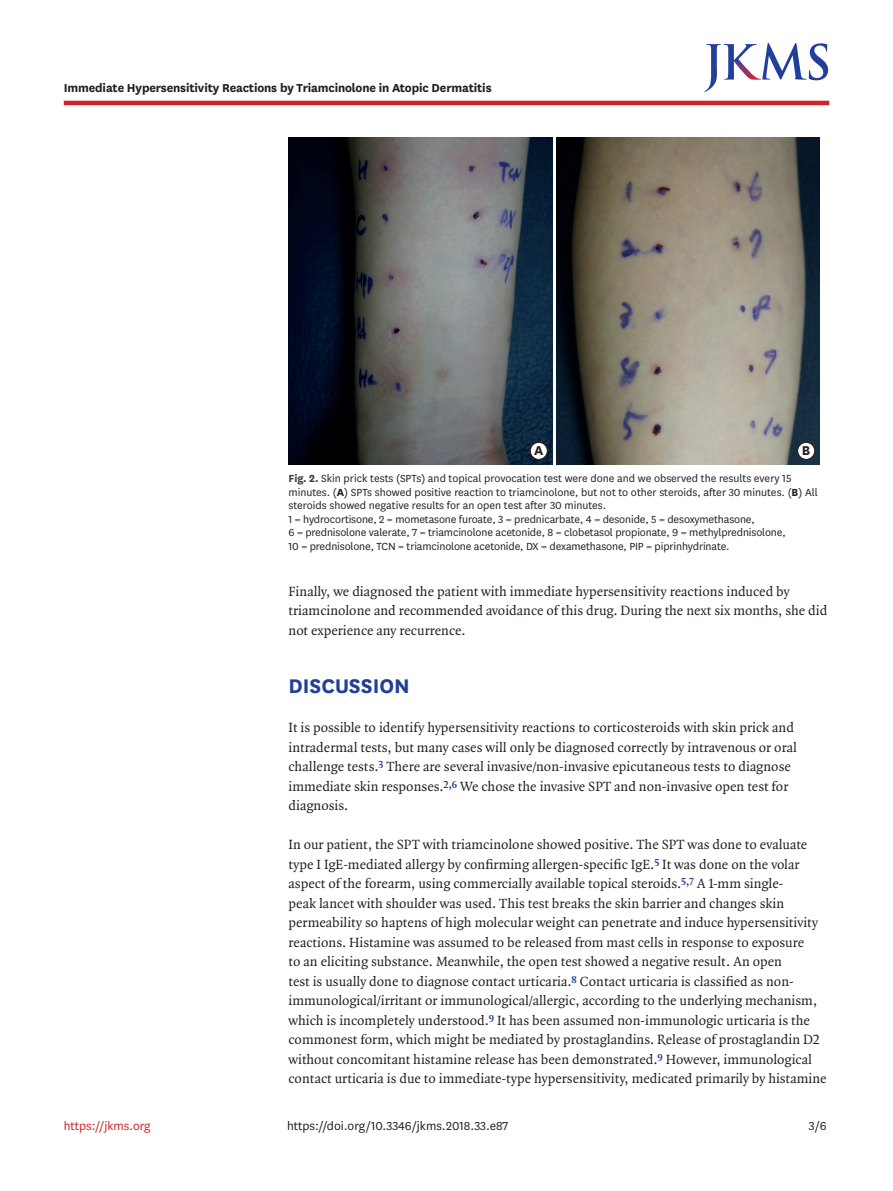
<style>
.page{position:relative;width:893px;height:1191px;background:#fff}
.page>*{position:absolute;margin:0;border:0;box-sizing:border-box;transform-origin:0 0}
.body_title1{font:700 23.1px "National";color:#223f99}
.t1{font:700 15px "National";color:#231f20}
.body_p{font:14.25px/19.5px "Quadraat OT";color:#231f20}
.body_p_first{font:14.25px/19.5px "Quadraat OT";color:#231f20}
.alt-title-type{font:700 13.5px "National";letter-spacing:-.01em;color:#231f20}
.doi_running_footer{font:13.5px "National";color:#231f20}
.t2{font:13.5px "National";color:#d1232a}
.fig_caption{font:12px/13.5px "National";letter-spacing:-.01em;color:#231f20}
.s1{font-weight:700;color:#3e3e3f}
.s2{font-weight:700}
</style>
<div class="page">
<hr style="left:64px;top:101px;width:765px;height:4px;background:#d1232a">
<svg style="left:704px;top:43px;width:124px;height:49px"></svg>
<img style="left:289px;top:137px;width:263px;height:327px">
<img style="left:557px;top:137px;width:263px;height:327px">
<div style="left:530px;top:442px;width:17px;height:17px;background:#fff;border-radius:50%"></div>
<div style="left:530px;top:442px;width:18px;height:18px;border:1px solid #231f20;border-radius:50%"></div>
<div style="left:798px;top:442px;width:17px;height:17px;background:#fff;border-radius:50%"></div>
<div style="left:797px;top:442px;width:18px;height:18px;border:1px solid #231f20;border-radius:50%"></div>
<p class="alt-title-type" style="left:64px;top:78px;width:429px">Immediate Hypersensitivity Reactions by Triamcinolone in Atopic Dermatitis</p>
<p class="t1" style="left:534px;top:440px;width:11px">A</p>
<p class="t1" style="left:802px;top:440px;width:10px">B</p>
<p class="fig_caption" style="left:289px;top:471px;width:531px"><span class="s1">Fig. 2.</span> Skin prick tests (SPTs) and topical provocation test were done and we observed the results every 15 minutes. (<span class="s2">A</span>) SPTs showed positive reaction to triamcinolone, but not to other steroids, after 30 minutes. (<span class="s2">B</span>) All steroids showed negative results for an open test after 30 minutes.<br>1 = hydrocortisone, 2 = mometasone furoate, 3 = prednicarbate, 4 = desonide, 5 = desoxymethasone,<br>6 = prednisolone valerate, 7 = triamcinolone acetonide, 8 = clobetasol propionate, 9 = methylprednisolone,<br>10 = prednisolone, TCN = triamcinolone acetonide, DX = dexamethasone, PIP = piprinhydrinate.</p>
<p class="body_p" style="left:289px;top:581px;width:540px">Finally, we diagnosed the patient with immediate hypersensitivity reactions induced by triamcinolone and recommended avoidance of this drug. During the next six months, she did not experience any recurrence.</p>
<p class="body_title1" style="left:289px;top:670px;width:123px">DISCUSSION</p>
<p class="body_p_first" style="left:289px;top:718px;width:510px">It is possible to identify hypersensitivity reactions to corticosteroids with skin prick and intradermal tests, but many cases will only be diagnosed correctly by intravenous or oral challenge tests.<sup>3</sup> There are several invasive/non-invasive epicutaneous tests to diagnose immediate skin responses.<sup>2,6</sup> We chose the invasive SPT and non-invasive open test for diagnosis.</p>
<p class="body_p" style="left:289px;top:835px;width:540px">In our patient, the SPT with triamcinolone showed positive. The SPT was done to evaluate type I IgE-mediated allergy by confirming allergen-specific IgE.<sup>5</sup> It was done on the volar aspect of the forearm, using commercially available topical steroids.<sup>5,7</sup> A 1-mm single-<br>peak lancet with shoulder was used. This test breaks the skin barrier and changes skin permeability so haptens of high molecular weight can penetrate and induce hypersensitivity reactions. Histamine was assumed to be released from mast cells in response to exposure<br>to an eliciting substance. Meanwhile, the open test showed a negative result. An open<br>test is usually done to diagnose contact urticaria.<sup>8</sup> Contact urticaria is classified as non&shy;immunological/irritant or immunological/allergic, according to the underlying mechanism, which is incompletely understood.<sup>9</sup> It has been assumed non-immunologic urticaria is the commonest form, which might be mediated by prostaglandins. Release of prostaglandin D2 without concomitant histamine release has been demonstrated.<sup>9</sup> However, immunological contact urticaria is due to immediate-type hypersensitivity, medicated primarily by histamine</p>
<p class="t2" style="left:64px;top:1116px;width:88px">https://jkms.org</p>
<p class="doi_running_footer" style="left:287px;top:1116px;width:223px">https://doi.org/10.3346/jkms.2018.33.e87</p>
<p class="doi_running_footer" style="left:809px;top:1116px;width:19px">3/6</p>
</div>
